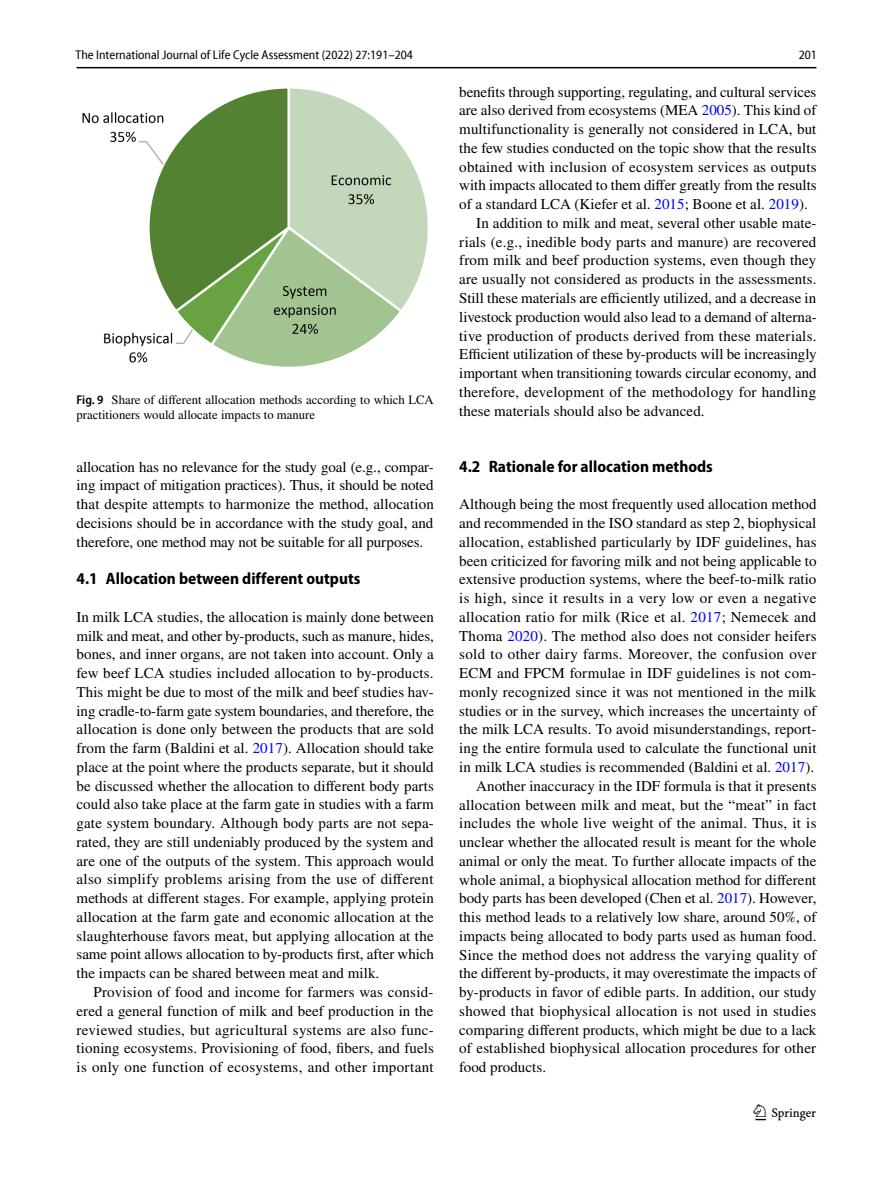
<style>
.page{position:relative;width:893px;height:1187px;background:#fff}
.page>*{position:absolute;margin:0;border:0;box-sizing:border-box;transform-origin:0 0}
.t1{font:22.5px "Springnew Regular 3";color:#000}
.t2{font:700 semi-condensed 16.5px "Myriad Pro";color:#000}
.t3{font:15px/18.8px "STIX";letter-spacing:.005em;color:#000;text-align:justify}
.t4{font:12.75px/15px "STIX";color:#000}
.t5{font:semi-condensed 12.75px "Myriad Pro Unic";color:#000}
.s1{font-family:"Myriad Pro";font-weight:600;font-stretch:semi-condensed}
.s2{color:#00f}
</style>
<div class="page">
<hr style="left:77px;top:67px;width:739px;height:1px;background:#000">
<img style="left:82px;top:88px;width:346px;height:279px">
<p class="t5" style="left:76px;top:50px;width:339px">The International Journal of Life Cycle Assessment (2022) 27:191–204</p>
<p class="t5" style="left:799px;top:50px;width:20px">201</p>
<p class="t4" style="left:77px;top:393px;width:359px"><span class="s1">Fig. 9</span> Share of different allocation methods according to which LCA practitioners would allocate impacts to manure</p>
<p class="t3" style="left:77px;top:458px;width:359px">allocation has no relevance for the study goal (e.g., compar&shy;ing impact of mitigation practices). Thus, it should be noted that despite attempts to harmonize the method, allocation decisions should be in accordance with the study goal, and therefore, one method may not be suitable for all purposes.</p>
<p class="t2" style="left:77px;top:569px;width:285px">4.1 Allocation between different outputs</p>
<p class="t3" style="left:77px;top:608px;width:359px">In milk LCA studies, the allocation is mainly done between milk and meat, and other by-products, such as manure, hides, bones, and inner organs, are not taken into account. Only a few beef LCA studies included allocation to by-products.<br>This might be due to most of the milk and beef studies hav&shy;ing cradle-to-farm gate system boundaries, and therefore, the allocation is done only between the products that are sold from the farm (Baldini et al. <span class="s2">2017</span>). Allocation should take place at the point where the products separate, but it should be discussed whether the allocation to different body parts could also take place at the farm gate in studies with a farm gate system boundary. Although body parts are not sepa&shy;rated, they are still undeniably produced by the system and are one of the outputs of the system. This approach would also simplify problems arising from the use of different methods at different stages. For example, applying protein allocation at the farm gate and economic allocation at the slaughterhouse favors meat, but applying allocation at the same point allows allocation to by-products first, after which the impacts can be shared between meat and milk.</p>
<p class="t3" style="left:77px;top:983px;width:359px;text-indent:17px">Provision of food and income for farmers was consid&shy;ered a general function of milk and beef production in the reviewed studies, but agricultural systems are also func&shy;tioning ecosystems. Provisioning of food, fibers, and fuels is only one function of ecosystems, and other important</p>
<p class="t3" style="left:459px;top:83px;width:359px">benefits through supporting, regulating, and cultural services</p>
<p class="t3" style="left:459px;top:102px;width:359px">are also derived from ecosystems (MEA <span class="s2">2005</span>). This kind of</p>
<p class="t3" style="left:459px;top:121px;width:359px">multifunctionality is generally not considered in LCA, but</p>
<p class="t3" style="left:459px;top:139px;width:359px">the few studies conducted on the topic show that the results</p>
<p class="t3" style="left:459px;top:158px;width:359px">obtained with inclusion of ecosystem services as outputs</p>
<p class="t3" style="left:459px;top:177px;width:359px">with impacts allocated to them differ greatly from the results</p>
<p class="t3" style="left:459px;top:196px;width:350px">of a standard LCA (Kiefer et al. <span class="s2">2015</span>; Boone et al. <span class="s2">2019</span>).</p>
<p class="t3" style="left:476px;top:214px;width:342px">In addition to milk and meat, several other usable mate-</p>
<p class="t3" style="left:459px;top:233px;width:359px">rials (e.g., inedible body parts and manure) are recovered</p>
<p class="t3" style="left:459px;top:252px;width:358px">from milk and beef production systems, even though they</p>
<p class="t3" style="left:459px;top:271px;width:359px">are usually not considered as products in the assessments.</p>
<p class="t3" style="left:459px;top:289px;width:358px">Still these materials are efficiently utilized, and a decrease in</p>
<p class="t3" style="left:459px;top:308px;width:359px">livestock production would also lead to a demand of alterna-</p>
<p class="t3" style="left:459px;top:327px;width:359px">tive production of products derived from these materials.</p>
<p class="t3" style="left:459px;top:346px;width:359px">Efficient utilization of these by-products will be increasingly</p>
<p class="t3" style="left:459px;top:364px;width:359px">important when transitioning towards circular economy, and</p>
<p class="t3" style="left:459px;top:383px;width:358px">therefore, development of the methodology for handling</p>
<p class="t3" style="left:459px;top:402px;width:247px">these materials should also be advanced.</p>
<p class="t2" style="left:459px;top:457px;width:255px">4.2 Rationale for allocation methods</p>
<p class="t3" style="left:459px;top:496px;width:359px">Although being the most frequently used allocation method</p>
<p class="t3" style="left:459px;top:514px;width:358px">and recommended in the ISO standard as step 2, biophysical</p>
<p class="t3" style="left:459px;top:533px;width:359px">allocation, established particularly by IDF guidelines, has</p>
<p class="t3" style="left:459px;top:552px;width:359px">been criticized for favoring milk and not being applicable to</p>
<p class="t3" style="left:459px;top:571px;width:359px">extensive production systems, where the beef-to-milk ratio</p>
<p class="t3" style="left:459px;top:589px;width:359px">is high, since it results in a very low or even a negative</p>
<p class="t3" style="left:459px;top:608px;width:359px">allocation ratio for milk (Rice et al. <span class="s2">2017</span>; Nemecek and</p>
<p class="t3" style="left:459px;top:627px;width:359px">Thoma <span class="s2">2020</span>). The method also does not consider heifers</p>
<p class="t3" style="left:459px;top:646px;width:359px">sold to other dairy farms. Moreover, the confusion over</p>
<p class="t3" style="left:459px;top:664px;width:359px">ECM and FPCM formulae in IDF guidelines is not com-</p>
<p class="t3" style="left:459px;top:683px;width:359px">monly recognized since it was not mentioned in the milk</p>
<p class="t3" style="left:459px;top:702px;width:359px">studies or in the survey, which increases the uncertainty of</p>
<p class="t3" style="left:459px;top:721px;width:359px">the milk LCA results. To avoid misunderstandings, report-</p>
<p class="t3" style="left:459px;top:739px;width:359px">ing the entire formula used to calculate the functional unit</p>
<p class="t3" style="left:459px;top:758px;width:356px">in milk LCA studies is recommended (Baldini et al. <span class="s2">2017</span>).</p>
<p class="t3" style="left:476px;top:777px;width:342px">Another inaccuracy in the IDF formula is that it presents</p>
<p class="t3" style="left:459px;top:796px;width:359px">allocation between milk and meat, but the “meat” in fact</p>
<p class="t3" style="left:459px;top:814px;width:359px">includes the whole live weight of the animal. Thus, it is</p>
<p class="t3" style="left:459px;top:833px;width:359px">unclear whether the allocated result is meant for the whole</p>
<p class="t3" style="left:459px;top:852px;width:359px">animal or only the meat. To further allocate impacts of the</p>
<p class="t3" style="left:459px;top:871px;width:359px">whole animal, a biophysical allocation method for different</p>
<p class="t3" style="left:459px;top:889px;width:359px">body parts has been developed (Chen et al. <span class="s2">2017</span>). However,</p>
<p class="t3" style="left:459px;top:908px;width:359px">this method leads to a relatively low share, around 50%, of</p>
<p class="t3" style="left:459px;top:927px;width:359px">impacts being allocated to body parts used as human food.</p>
<p class="t3" style="left:459px;top:946px;width:359px">Since the method does not address the varying quality of</p>
<p class="t3" style="left:459px;top:964px;width:359px">the different by-products, it may overestimate the impacts of</p>
<p class="t3" style="left:459px;top:983px;width:359px">by-products in favor of edible parts. In addition, our study</p>
<p class="t3" style="left:459px;top:1002px;width:359px">showed that biophysical allocation is not used in studies</p>
<p class="t3" style="left:459px;top:1021px;width:359px">comparing different products, which might be due to a lack</p>
<p class="t3" style="left:459px;top:1039px;width:358px">of established biophysical allocation procedures for other</p>
<p class="t3" style="left:459px;top:1058px;width:88px">food products.</p>
<h1 class="t1" style="left:755px;top:1104px;width:62px">1 3</h1>
</div>
